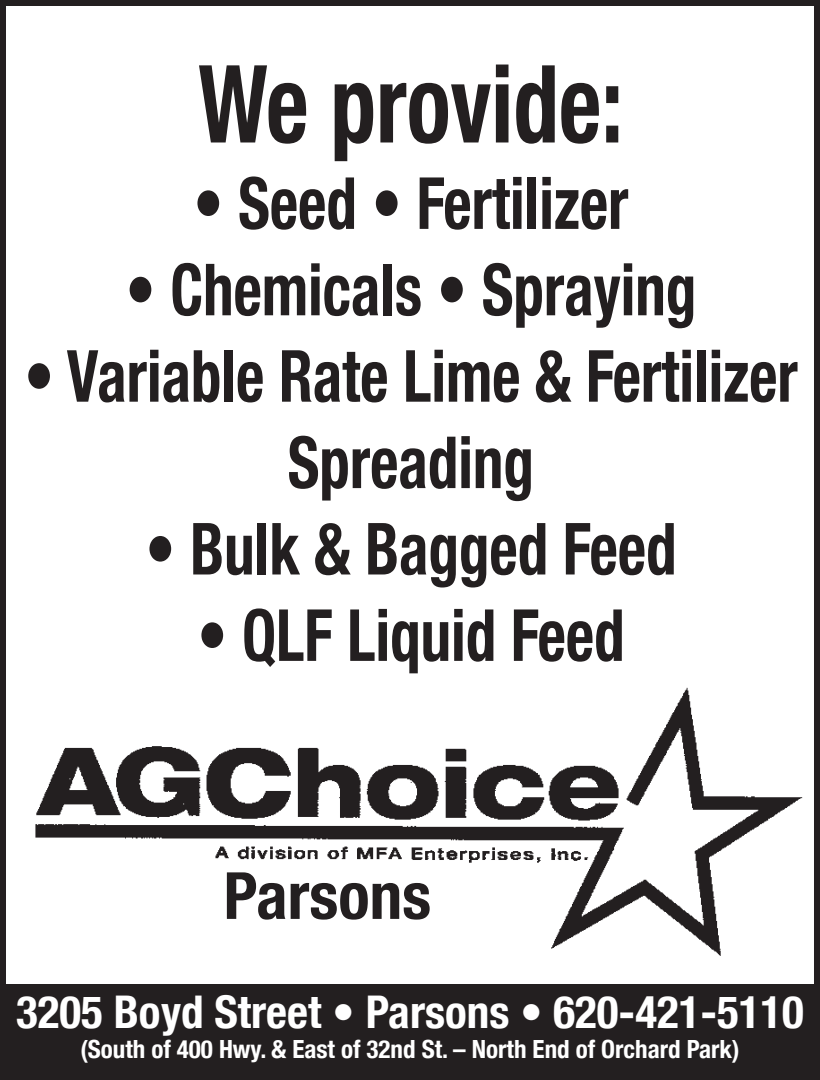
<style>
.page{position:relative;width:820px;height:1080px;background:#fff}
.page>*{position:absolute;margin:0;border:0;box-sizing:border-box;transform-origin:0 0}
.t1{font:700 condensed 108px "Helvetica Neue";color:#231f20;scale:.85 1}
.t2{font:700 condensed 72px/86.4px "Helvetica Neue";color:#231f20;text-align:center;scale:.85 1}
.t3{font:700 condensed 65.1px "Helvetica Neue";color:#231f20}
.t4{font:700 condensed 45px "Helvetica Neue";color:#fff}
.t5{font:700 condensed 25.2px "Helvetica Neue";color:#fff}
</style>
<div class="page">
<img style="left:35px;top:687px;width:768px;height:269px">
<div style="left:0;top:984px;width:819px;height:96px;background:#231f20"></div>
<div style="left:0;top:0;width:819px;height:1080px;border:6px solid #231f20"></div>
<h1 class="t1" style="left:198px;top:39px;width:501px">We provide:</h1>
<p class="t2" style="left:193px;top:159px;width:513px">• Seed • Fertilizer</p>
<p class="t2" style="left:125px;top:245px;width:673px">• Chemicals • Spraying</p>
<p class="t2" style="left:24px;top:332px;width:911px">• Variable Rate Lime &amp; Fertilizer<br>Spreading</p>
<p class="t2" style="left:145px;top:505px;width:626px">• Bulk &amp; Bagged Feed</p>
<p class="t2" style="left:197px;top:591px;width:504px">• QLF Liquid Feed</p>
<p class="t3" style="left:223px;top:856px;width:209px">Parsons</p>
<p class="t4" style="left:16px;top:984px;width:788px">3205 Boyd Street • Parsons • 620-421-5110</p>
<p class="t5" style="left:80px;top:1034px;width:660px">(South of 400 Hwy. &amp; East of 32nd St. – North End of Orchard Park)</p>
</div>
